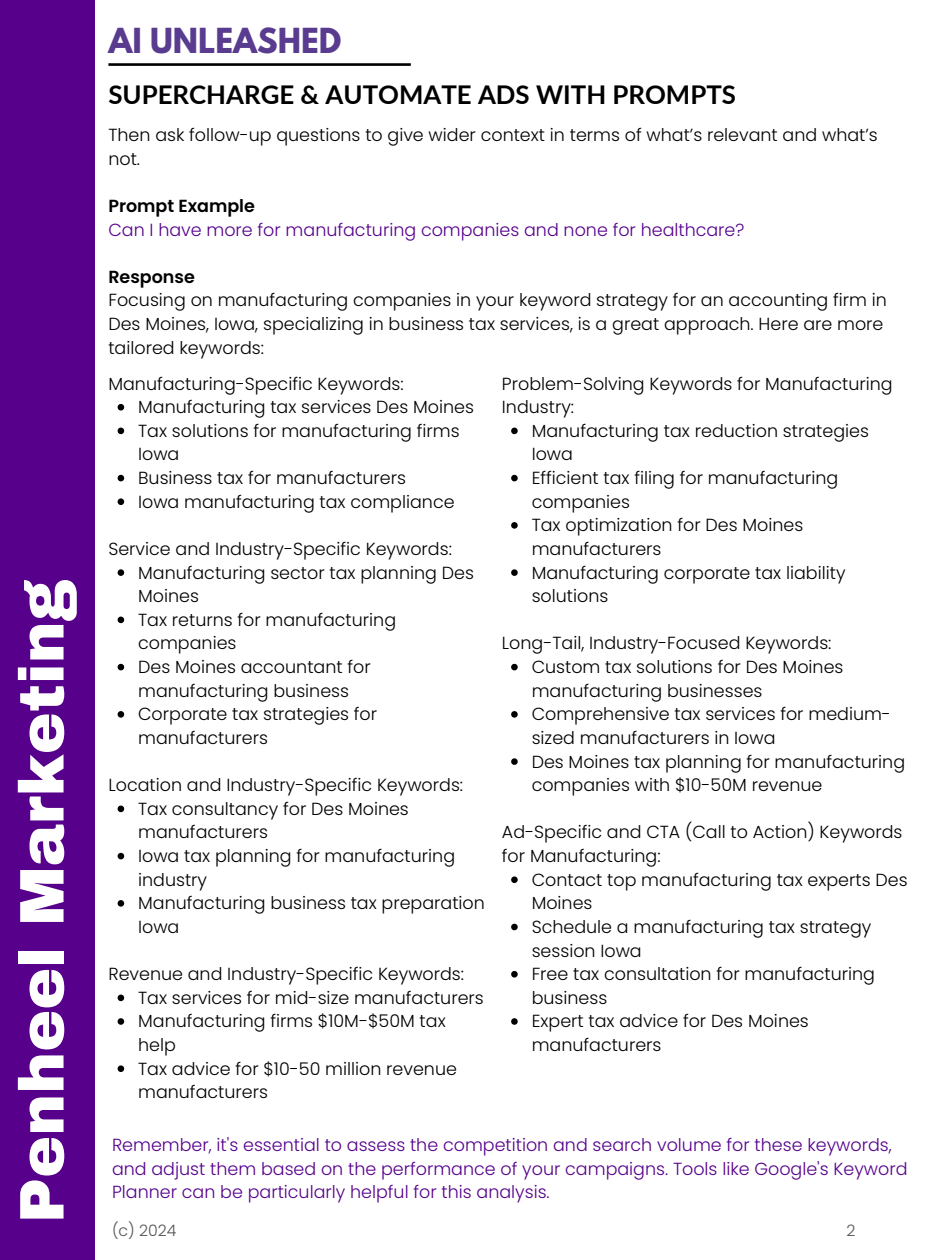
<style>
.page{position:relative;width:945px;height:1260px;background:#fff}
.page>*{position:absolute;margin:0;border:0;box-sizing:border-box;transform-origin:0 0}
.t1{font:900 63px "Archivo";color:#fff}
.t2{font:700 30.62px "League Spartan";color:#593c8f}
.t3{font:700 25.9px "Lato";color:#000}
.t4{font:300 17.5px/23.6px "Poppins";color:#000}
.t5{font:300 17.5px/23.6px "Poppins";color:#56008c}
.t6{font:600 17.5px "Poppins";color:#000}
.t7{font:300 15.75px "Poppins";color:#545454}
</style>
<div class="page">
<div style="left:0;top:0;width:94px;height:1260px;background:#56008c"></div>
<hr style="left:108px;top:63px;width:303px;height:3px;background:#000">
<svg style="left:118px;top:404px;width:6px;height:7px"></svg>
<svg style="left:118px;top:428px;width:6px;height:6px"></svg>
<svg style="left:118px;top:475px;width:6px;height:6px"></svg>
<svg style="left:118px;top:498px;width:6px;height:7px"></svg>
<svg style="left:118px;top:569px;width:6px;height:7px"></svg>
<svg style="left:118px;top:617px;width:6px;height:6px"></svg>
<svg style="left:118px;top:664px;width:6px;height:6px"></svg>
<svg style="left:118px;top:711px;width:6px;height:7px"></svg>
<svg style="left:118px;top:806px;width:6px;height:6px"></svg>
<svg style="left:118px;top:853px;width:6px;height:6px"></svg>
<svg style="left:118px;top:900px;width:6px;height:7px"></svg>
<svg style="left:118px;top:995px;width:6px;height:6px"></svg>
<svg style="left:118px;top:1018px;width:6px;height:7px"></svg>
<svg style="left:118px;top:1065px;width:6px;height:7px"></svg>
<svg style="left:511px;top:428px;width:7px;height:6px"></svg>
<svg style="left:511px;top:475px;width:7px;height:6px"></svg>
<svg style="left:511px;top:522px;width:7px;height:7px"></svg>
<svg style="left:511px;top:569px;width:7px;height:7px"></svg>
<svg style="left:511px;top:664px;width:7px;height:6px"></svg>
<svg style="left:511px;top:711px;width:7px;height:7px"></svg>
<svg style="left:511px;top:758px;width:7px;height:7px"></svg>
<svg style="left:511px;top:876px;width:7px;height:7px"></svg>
<svg style="left:511px;top:924px;width:7px;height:6px"></svg>
<svg style="left:511px;top:971px;width:7px;height:7px"></svg>
<svg style="left:511px;top:1018px;width:7px;height:7px"></svg>
<p class="t1" style="left:8px;top:1223px;width:646px;rotate:-90deg">Penheel Marketing</p>
<h1 class="t2" style="left:108px;top:25px;width:234px">AI UNLEASHED</h1>
<h2 class="t3" style="left:108px;top:79px;width:629px">SUPERCHARGE &amp; AUTOMATE ADS WITH PROMPTS</h2>
<h3 class="t4" style="left:108px;top:123px;width:771px">Then ask follow-up questions to give wider context in terms of what’s relevant and what’s not.</h3>
<p class="t6" style="left:108px;top:194px;width:148px">Prompt Example</p>
<p class="t5" style="left:108px;top:218px;width:638px">Can I have more for manufacturing companies and none for healthcare?</p>
<p class="t6" style="left:108px;top:264px;width:88px">Response</p>
<p class="t4" style="left:108px;top:288px;width:780px">Focusing on manufacturing companies in your keyword strategy for an accounting firm in<br>Des Moines, Iowa, specializing in business tax services, is a great approach. Here are more tailored keywords:</p>
<p class="t4" style="left:108px;top:372px;width:297px">Manufacturing-Specific Keywords:</p>
<p class="t4" style="left:138px;top:395px;width:337px">Manufacturing tax services Des Moines</p>
<p class="t4" style="left:138px;top:419px;width:323px">Tax solutions for manufacturing firms<br>Iowa</p>
<p class="t4" style="left:138px;top:466px;width:269px">Business tax for manufacturers</p>
<p class="t4" style="left:138px;top:490px;width:318px">Iowa manufacturing tax compliance</p>
<p class="t4" style="left:108px;top:537px;width:345px">Service and Industry-Specific Keywords:</p>
<p class="t4" style="left:138px;top:561px;width:337px">Manufacturing sector tax planning Des<br>Moines</p>
<p class="t4" style="left:138px;top:608px;width:259px">Tax returns for manufacturing companies</p>
<p class="t4" style="left:138px;top:655px;width:234px">Des Moines accountant for manufacturing business</p>
<p class="t4" style="left:138px;top:702px;width:241px">Corporate tax strategies for manufacturers</p>
<p class="t4" style="left:108px;top:773px;width:356px">Location and Industry-Specific Keywords:</p>
<p class="t4" style="left:138px;top:797px;width:272px">Tax consultancy for Des Moines manufacturers</p>
<p class="t4" style="left:138px;top:844px;width:319px">Iowa tax planning for manufacturing industry</p>
<p class="t4" style="left:138px;top:891px;width:348px">Manufacturing business tax preparation<br>Iowa</p>
<p class="t4" style="left:108px;top:962px;width:357px">Revenue and Industry-Specific Keywords:</p>
<p class="t4" style="left:138px;top:986px;width:347px">Tax services for mid-size manufacturers</p>
<p class="t4" style="left:138px;top:1009px;width:309px">Manufacturing firms $10M-$50M tax help</p>
<p class="t4" style="left:138px;top:1057px;width:320px">Tax advice for $10-50 million revenue manufacturers</p>
<p class="t4" style="left:502px;top:372px;width:392px">Problem-Solving Keywords for Manufacturing<br>Industry:</p>
<p class="t4" style="left:532px;top:419px;width:339px">Manufacturing tax reduction strategies<br>Iowa</p>
<p class="t4" style="left:532px;top:466px;width:308px">Efficient tax filing for manufacturing companies</p>
<p class="t4" style="left:532px;top:513px;width:273px">Tax optimization for Des Moines manufacturers</p>
<p class="t4" style="left:532px;top:561px;width:315px">Manufacturing corporate tax liability solutions</p>
<p class="t4" style="left:502px;top:631px;width:331px">Long-Tail, Industry-Focused Keywords:</p>
<p class="t4" style="left:532px;top:655px;width:313px">Custom tax solutions for Des Moines manufacturing businesses</p>
<p class="t4" style="left:532px;top:702px;width:361px">Comprehensive tax services for medium&shy;sized manufacturers in Iowa</p>
<p class="t4" style="left:532px;top:750px;width:375px">Des Moines tax planning for manufacturing companies with $10-50M revenue</p>
<p class="t4" style="left:502px;top:820px;width:402px">Ad-Specific and CTA (Call to Action) Keywords for Manufacturing:</p>
<p class="t4" style="left:532px;top:868px;width:377px">Contact top manufacturing tax experts Des<br>Moines</p>
<p class="t4" style="left:532px;top:915px;width:341px">Schedule a manufacturing tax strategy session Iowa</p>
<p class="t4" style="left:532px;top:962px;width:345px">Free tax consultation for manufacturing business</p>
<p class="t4" style="left:532px;top:1009px;width:279px">Expert tax advice for Des Moines manufacturers</p>
<p class="t5" style="left:112px;top:1133px;width:797px">Remember, it's essential to assess the competition and search volume for these keywords, and adjust them based on the performance of your campaigns. Tools like Google's Keyword<br>Planner can be particularly helpful for this analysis.</p>
<p class="t7" style="left:112px;top:1220px;width:66px">(c) 2024</p>
<p class="t7" style="left:847px;top:1220px;width:11px">2</p>
</div>
